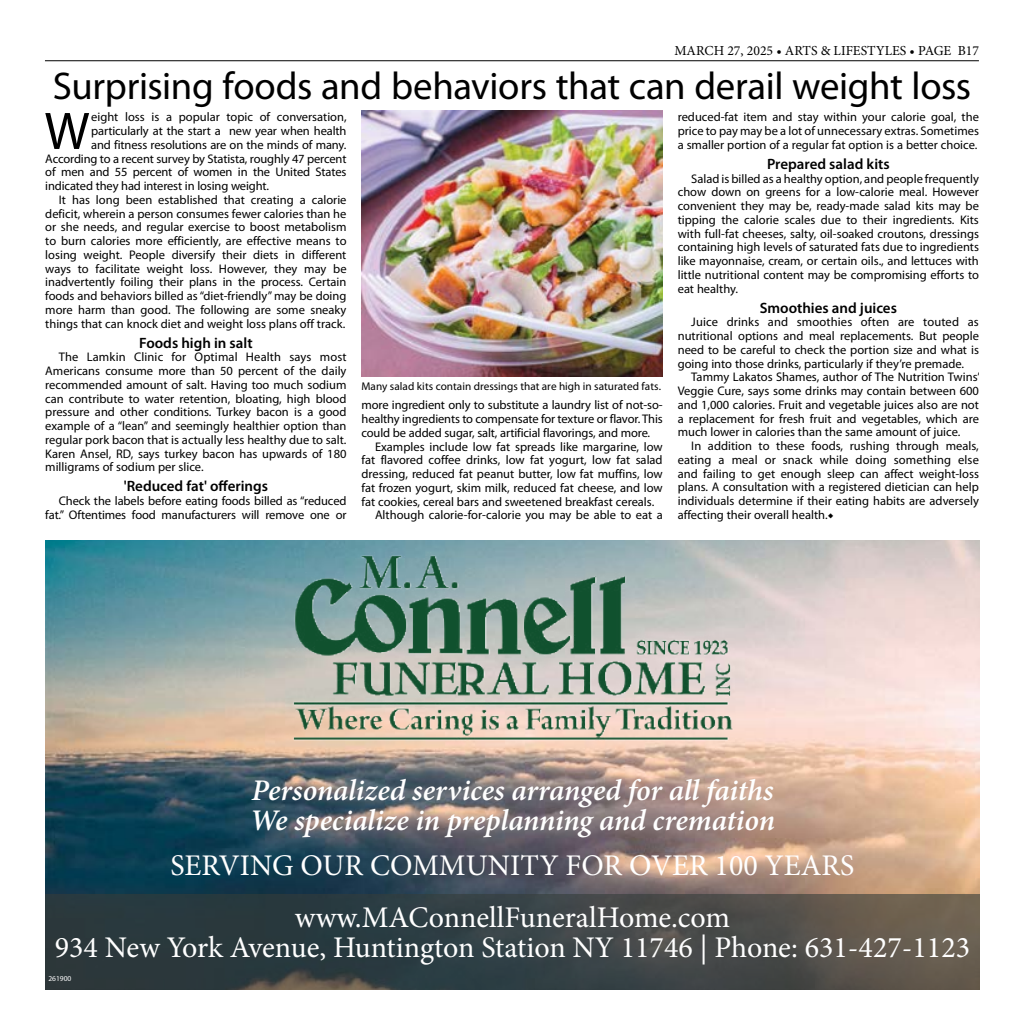
<style>
.page{position:relative;width:1024px;height:1035px;background:#fff}
.page>*{position:absolute;margin:0;border:0;box-sizing:border-box;transform-origin:0 0}
.t1{font:53.25px "Myriad Pro";color:#000}
.t2{font:38.75px "Myriad Pro";letter-spacing:-.01em;color:#000}
.t3{font:30px/52.5px "Minion Pro";color:#fff;text-align:center}
.t4{font:italic 600 30px/30px "Minion Pro";letter-spacing:-.005em;color:#fff}
.t5{font:600 15px "Myriad Pro";color:#000}
.t6{font:13.75px "Minion Pro";color:#000}
.t7{font:12.5px/13.8px "Myriad Pro";color:#000;text-align:justify}
.t8{font:11.25px "Myriad Pro";color:#000}
.t9{font:7.5px "Myriad Pro";color:#fff}
.s1{font-family:"Minion Pro"}
</style>
<div class="page">
<hr style="left:45px;top:60px;width:934px;height:1px;background:#000">
<img style="left:45px;top:540px;width:934px;height:355px">
<img style="left:285px;top:543px;width:452px;height:201px">
<svg style="left:45px;top:895px;width:934px;height:95px;background:#3e4445"></svg>
<img style="left:361px;top:110px;width:302px;height:267px">
<p class="t6" style="left:674px;top:41px;width:306px">MARCH 27, 2025 • ARTS &amp; LIFESTYLES • PAGE B17</p>
<h2 class="t2" style="left:53px;top:62px;width:920px">Surprising foods and behaviors that can derail weight loss</h2>
<h1 class="t1" style="left:44px;top:98px;width:47px">W</h1>
<p class="t7" style="left:91px;top:110px;width:257px">eight loss is a popular topic of conversation,</p>
<p class="t7" style="left:91px;top:124px;width:257px">particularly at the start a new year when health</p>
<p class="t7" style="left:91px;top:138px;width:257px">and fitness resolutions are on the minds of many.</p>
<p class="t7" style="left:45px;top:151px;width:303px">According to a recent survey by Statista, roughly 47 percent</p>
<p class="t7" style="left:45px;top:165px;width:303px">of men and 55 percent of women in the United States</p>
<p class="t7" style="left:45px;top:179px;width:225px">indicated they had interest in losing weight.</p>
<p class="t7" style="left:59px;top:193px;width:289px">It has long been established that creating a calorie</p>
<p class="t7" style="left:45px;top:206px;width:303px">deficit, wherein a person consumes fewer calories than he</p>
<p class="t7" style="left:45px;top:220px;width:303px">or she needs, and regular exercise to boost metabolism</p>
<p class="t7" style="left:45px;top:234px;width:303px">to burn calories more efficiently, are effective means to</p>
<p class="t7" style="left:45px;top:248px;width:303px">losing weight. People diversify their diets in different</p>
<p class="t7" style="left:45px;top:261px;width:303px">ways to facilitate weight loss. However, they may be</p>
<p class="t7" style="left:45px;top:275px;width:303px">inadvertently foiling their plans in the process. Certain</p>
<p class="t7" style="left:45px;top:289px;width:303px">foods and behaviors billed as “diet-friendly” may be doing</p>
<p class="t7" style="left:45px;top:303px;width:303px">more harm than good. The following are some sneaky</p>
<p class="t7" style="left:45px;top:316px;width:302px">things that can knock diet and weight loss plans off track.</p>
<p class="t5" style="left:139px;top:333px;width:115px">Foods high in salt</p>
<p class="t7" style="left:45px;top:350px;width:303px;text-indent:13px">The Lamkin Clinic for Optimal Health says most Americans consume more than 50 percent of the daily recommended amount of salt. Having too much sodium can contribute to water retention, bloating, high blood pressure and other conditions. Turkey bacon is a good example of a “lean” and seemingly healthier option than regular pork bacon that is actually less healthy due to salt.<br>Karen Ansel, RD, says turkey bacon has upwards of 180 milligrams of sodium per slice.</p>
<p class="t5" style="left:124px;top:477px;width:146px">'Reduced fat' offerings</p>
<p class="t7" style="left:45px;top:494px;width:303px;text-align:right">Check the labels before eating foods billed as “reduced fat.” Oftentimes food manufacturers will remove one or</p>
<p class="t8" style="left:361px;top:379px;width:301px">Many salad kits contain dressings that are high in saturated fats.</p>
<p class="t7" style="left:361px;top:398px;width:303px">more ingredient only to substitute a laundry list of not-so&shy;healthy ingredients to compensate for texture or flavor. This could be added sugar, salt, artificial flavorings, and more.</p>
<p class="t7" style="left:375px;top:439px;width:289px">Examples include low fat spreads like margarine, low</p>
<p class="t7" style="left:361px;top:453px;width:303px">fat flavored coffee drinks, low fat yogurt, low fat salad</p>
<p class="t7" style="left:361px;top:467px;width:303px">dressing, reduced fat peanut butter, low fat muffins, low</p>
<p class="t7" style="left:361px;top:481px;width:303px">fat frozen yogurt, skim milk, reduced fat cheese, and low</p>
<p class="t7" style="left:361px;top:494px;width:294px">fat cookies, cereal bars and sweetened breakfast cereals.</p>
<p class="t7" style="left:375px;top:508px;width:289px">Although calorie-for-calorie you may be able to eat a</p>
<p class="t7" style="left:678px;top:110px;width:303px">reduced-fat item and stay within your calorie goal, the price to pay may be a lot of unnecessary extras. Sometimes a smaller portion of a regular fat option is a better choice.</p>
<p class="t5" style="left:767px;top:154px;width:124px">Prepared salad kits</p>
<p class="t7" style="left:678px;top:171px;width:303px;text-indent:13px">Salad is billed as a healthy option, and people frequently chow down on greens for a low-calorie meal. However convenient they may be, ready-made salad kits may be tipping the calorie scales due to their ingredients. Kits with full-fat cheeses, salty, oil-soaked croutons, dressings containing high levels of saturated fats due to ingredients like mayonnaise, cream, or certain oils., and lettuces with little nutritional content may be compromising efforts to eat healthy.</p>
<p class="t5" style="left:760px;top:298px;width:139px">Smoothies and juices</p>
<p class="t7" style="left:678px;top:315px;width:303px;text-indent:13px">Juice drinks and smoothies often are touted as nutritional options and meal replacements. But people need to be careful to check the portion size and what is going into those drinks, particularly if they’re premade.</p>
<p class="t7" style="left:678px;top:370px;width:304px;text-indent:13px">Tammy Lakatos Shames, author of The Nutrition Twins’ Veggie Cure, says some drinks may contain between 600 and 1,000 calories. Fruit and vegetable juices also are not a replacement for fresh fruit and vegetables, which are much lower in calories than the same amount of juice.</p>
<p class="t7" style="left:678px;top:439px;width:303px;text-indent:13px">In addition to these foods, rushing through meals, eating a meal or snack while doing something else and failing to get enough sleep can affect weight-loss plans. A consultation with a registered dietician can help individuals determine if their eating habits are adversely affecting their overall health.<span class="s1">◆</span></p>
<h3 class="t4" style="left:250px;top:775px;width:527px">Personalized services arranged for all faiths<br>We specialize in preplanning and cremation</h3>
<h3 class="t3" style="left:171px;top:839px;width:685px">SERVING OUR COMMUNITY FOR OVER 100 YEARS www.MAConnellFuneralHome.com</h3>
<h3 class="t3" style="left:55px;top:921px;width:917px">934 New York Avenue, Huntington Station NY 11746 | Phone: 631-427-1123</h3>
<p class="t9" style="left:48px;top:974px;width:25px">261900</p>
</div>
